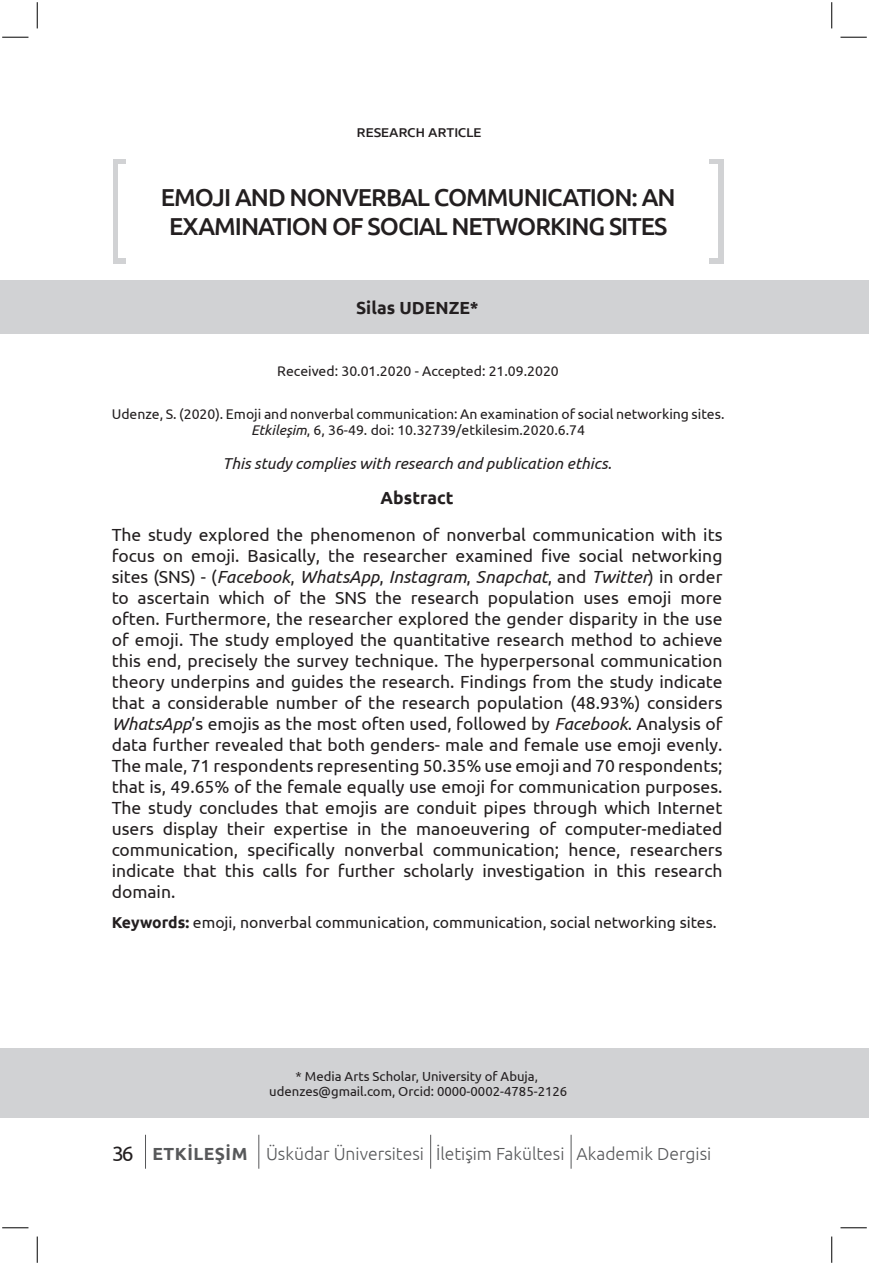
<style>
.page{position:relative;width:869px;height:1265px;background:#fff}
.page>*{position:absolute;margin:0;border:0;box-sizing:border-box;transform-origin:0 0}
.t1{font:500 24.5px/29.4px "Ubuntu";letter-spacing:-.04em;color:#231f20;text-align:center}
.t2{font:17.5px/21px "Ubuntu";color:#231f20;text-align:justify}
.t3{font:300 17.5px "Ubuntu";color:#57585a}
.t4{font:700 17.5px "Ubuntu";color:#231f20}
.t5{font:15.75px "Ubuntu";color:#231f20}
.t6{font:italic 15.75px "Ubuntu";color:#231f20}
.t7{font:14px/16.8px "Ubuntu";color:#231f20;text-align:center}
.t8{font:14px "Concord";color:#231f20}
.t9{font:13.12px/15.8px "Ubuntu";color:#231f20;text-align:center}
.s1{font-style:italic}
.s2{font-weight:700}
.s3{font-weight:400;font-size:21px;color:#231f20}
</style>
<div class="page">
<hr style="left:145px;top:1135px;width:1px;height:34px;background:#57585a">
<hr style="left:258px;top:1135px;width:1px;height:34px;background:#57585a">
<hr style="left:430px;top:1135px;width:1px;height:34px;background:#57585a">
<hr style="left:570px;top:1135px;width:1px;height:34px;background:#57585a">
<div style="left:0;top:1049px;width:868px;height:69px;background:#d1d2d4"></div>
<div style="left:0;top:280px;width:868px;height:54px;background:#d1d2d4"></div>
<div style="left:113px;top:159px;width:610px;height:105px;background:#d1d2d4"></div>
<div style="left:126px;top:154px;width:582px;height:116px;background:#fff"></div>
<div style="left:118px;top:164px;width:599px;height:93px;background:#fff"></div>
<svg style="left:2px;top:37px;width:26px;height:1px"></svg>
<svg style="left:37px;top:2px;width:1px;height:26px"></svg>
<svg style="left:2px;top:1227px;width:26px;height:1px"></svg>
<svg style="left:37px;top:1237px;width:1px;height:26px"></svg>
<svg style="left:840px;top:37px;width:26px;height:1px"></svg>
<svg style="left:831px;top:2px;width:1px;height:26px"></svg>
<svg style="left:840px;top:1227px;width:26px;height:1px"></svg>
<svg style="left:831px;top:1237px;width:1px;height:26px"></svg>
<p class="t8" style="left:357px;top:124px;width:126px">RESEARCH ARTICLE</p>
<h1 class="t1" style="left:161px;top:181px;width:516px">EMOJI AND NONVERBAL COMMUNICATION: AN<br>EXAMINATION OF SOCIAL NETWORKING SITES</h1>
<p class="t4" style="left:356px;top:297px;width:124px">Silas UDENZE*</p>
<p class="t7" style="left:277px;top:362px;width:283px">Received: 30.01.2020 - Accepted: 21.09.2020</p>
<p class="t7" style="left:112px;top:405px;width:614px">Udenze, S. (2020). Emoji and nonverbal communication: An examination of social networking sites.<br><span class="s1">Etkileşim</span>, 6, 36-49. doi: 10.32739/etkilesim.2020.6.74</p>
<p class="t6" style="left:222px;top:454px;width:390px">This study complies with research and publication ethics.</p>
<p class="t4" style="left:380px;top:488px;width:74px">Abstract</p>
<p class="t2" style="left:112px;top:524px;width:612px">The study explored the phenomenon of nonverbal communication with its focus on emoji. Basically, the researcher examined five social networking sites (SNS) - (<span class="s1">Facebook</span>, <span class="s1">WhatsApp</span>, <span class="s1">Instagram</span>, <span class="s1">Snapchat</span>, and <span class="s1">Twitter</span>) in order to ascertain which of the SNS the research population uses emoji more often. Furthermore, the researcher explored the gender disparity in the use of emoji. The study employed the quantitative research method to achieve this end, precisely the survey technique. The hyperpersonal communication theory underpins and guides the research. Findings from the study indicate that a considerable number of the research population (48.93%) considers <span class="s1">WhatsApp</span>’s emojis as the most often used, followed by <span class="s1">Facebook</span>. Analysis of data further revealed that both genders- male and female use emoji evenly.<br>The male, 71 respondents representing 50.35% use emoji and 70 respondents; that is, 49.65% of the female equally use emoji for communication purposes.<br>The study concludes that emojis are conduit pipes through which Internet users display their expertise in the manoeuvering of computer-mediated communication, specifically nonverbal communication; hence, researchers indicate that this calls for further scholarly investigation in this research domain.</p>
<p class="t5" style="left:112px;top:912px;width:606px"><span class="s2">Keywords:</span> emoji, nonverbal communication, communication, social networking sites.</p>
<p class="t9" style="left:269px;top:1068px;width:299px">* Media Arts Scholar, University of Abuja, udenzes@gmail.com, Orcid: 0000-0002-4785-2126</p>
<p class="t3" style="left:112px;top:1143px;width:600px"><span class="s3">36</span> <span class="s2">ETKİLEŞİM</span> Üsküdar Üniversitesi İletişim Fakültesi Akademik Dergisi</p>
</div>
